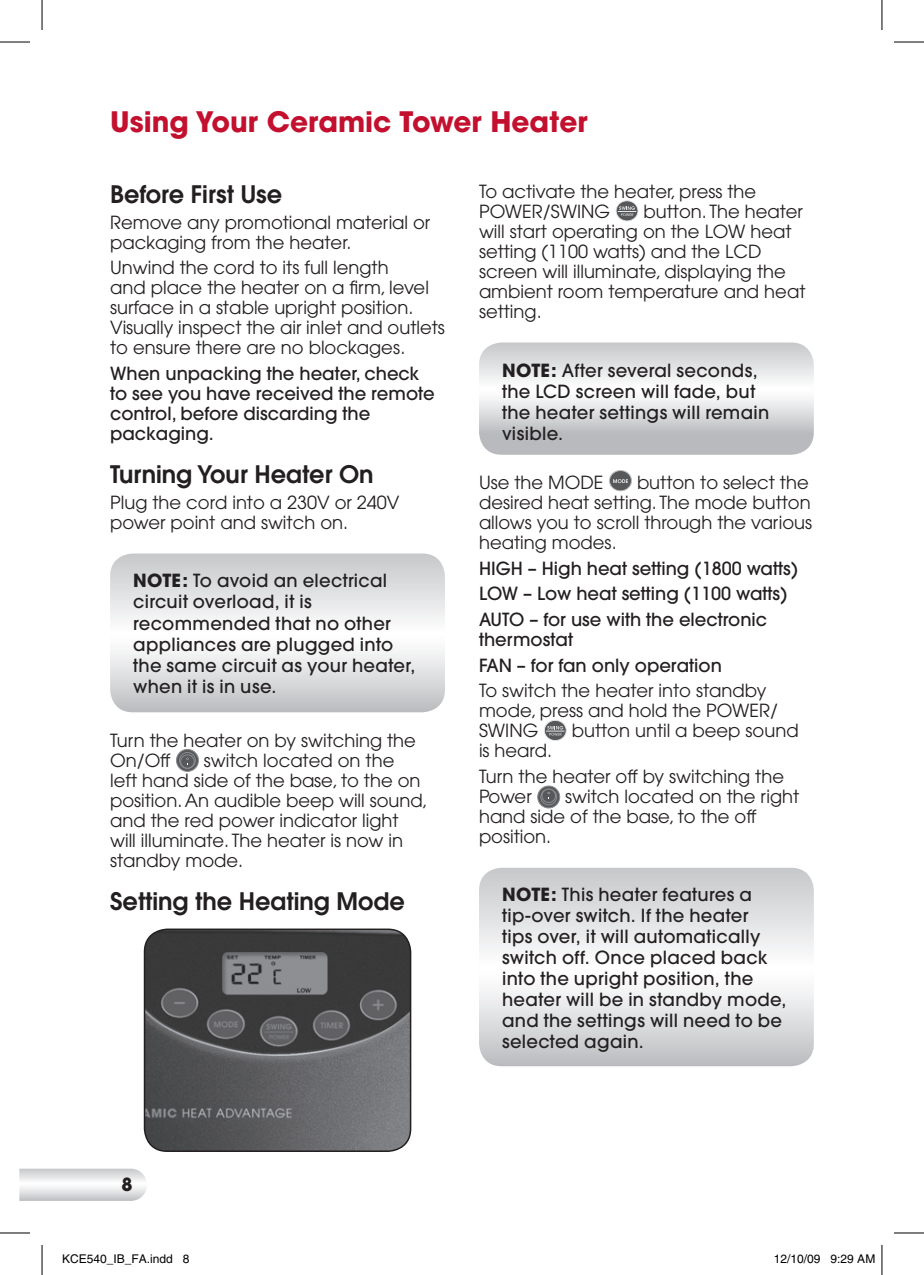
<style>
.page{position:relative;width:924px;height:1275px;background:#fff}
.page>*{position:absolute;margin:0;border:0;box-sizing:border-box;transform-origin:0 0}
.t1{font:700 28px "Avant Garde";color:#c3102f}
.t2{font:600 24px "Avant Garde";color:#231f20}
.t3{font:18px/20px "Avant Garde";color:#231f20}
.t4{font:500 18px/21px "Avant Garde";letter-spacing:.015em;color:#231f20}
.t5{font:700 18px "Avant Garde";color:#231f20}
.t6{font:12px "Helvetica";color:#000}
.s1{font-weight:700}
</style>
<div class="page">
<svg style="left:19px;top:1168px;width:127px;height:32px"></svg>
<svg style="left:615px;top:201px;width:22px;height:20px"></svg>
<div style="left:615px;top:200px;width:23px;height:21px;border:1px solid #e6e7e9;border-radius:50%"></div>
<svg style="left:617px;top:206px;width:18px;height:11px"></svg>
<svg style="left:479px;top:342px;width:334px;height:113px"></svg>
<div style="left:609px;top:470px;width:22px;height:21px;background:#57585a;border-radius:50%"></div>
<div style="left:609px;top:470px;width:22px;height:21px;border:1px solid #bcbdc0;border-radius:50%"></div>
<svg style="left:613px;top:479px;width:14px;height:4px"></svg>
<svg style="left:544px;top:720px;width:22px;height:20px"></svg>
<div style="left:543px;top:720px;width:23px;height:21px;border:1px solid #e6e7e9;border-radius:50%"></div>
<svg style="left:546px;top:725px;width:18px;height:11px"></svg>
<svg style="left:537px;top:786px;width:22px;height:22px"></svg>
<div style="left:537px;top:785px;width:22px;height:23px;border:1px solid #8b8d90;border-radius:50%"></div>
<svg style="left:540px;top:789px;width:16px;height:16px"></svg>
<div style="left:540px;top:788px;width:16px;height:17px;border:1px solid #8b8d90;border-radius:50%"></div>
<svg style="left:541px;top:789px;width:14px;height:13px"></svg>
<div style="left:541px;top:788px;width:14px;height:15px;border:1px solid #8b8d90;border-radius:50%"></div>
<svg style="left:479px;top:867px;width:334px;height:199px"></svg>
<svg style="left:110px;top:553px;width:335px;height:159px"></svg>
<svg style="left:176px;top:749px;width:22px;height:22px"></svg>
<div style="left:176px;top:749px;width:23px;height:22px;border:1px solid #8b8d90;border-radius:50%"></div>
<svg style="left:179px;top:752px;width:16px;height:16px"></svg>
<div style="left:179px;top:752px;width:17px;height:16px;border:1px solid #8b8d90;border-radius:50%"></div>
<div style="left:180px;top:754px;width:14px;height:14px;border:1px solid #8b8d90;border-radius:50%"></div>
<svg style="left:186px;top:757px;width:2px;height:8px"></svg>
<img style="left:144px;top:929px;width:266px;height:222px">
<div style="left:144px;top:928px;width:267px;height:224px;border:2px solid #231f20;border-radius:23px"></div>
<hr style="left:0;top:42px;width:30px;height:1px;background:#000">
<hr style="left:893px;top:42px;width:30px;height:1px;background:#000">
<hr style="left:0;top:1232px;width:30px;height:1px;background:#000">
<hr style="left:893px;top:1232px;width:30px;height:1px;background:#000">
<hr style="left:42px;top:0;width:1px;height:30px;background:#000">
<hr style="left:42px;top:1245px;width:1px;height:30px;background:#000">
<hr style="left:881px;top:0;width:1px;height:30px;background:#000">
<hr style="left:881px;top:1245px;width:1px;height:30px;background:#000">
<h1 class="t1" style="left:110px;top:104px;width:479px">Using Your Ceramic Tower Heater</h1>
<h2 class="t2" style="left:110px;top:178px;width:173px">Before First Use</h2>
<p class="t3" style="left:110px;top:212px;width:321px">Remove any promotional material or packaging from the heater.</p>
<p class="t3" style="left:110px;top:258px;width:336px">Unwind the cord to its full length<br>and place the heater on a firm, level surface in a stable upright position.<br>Visually inspect the air inlet and outlets to ensure there are no blockages.</p>
<p class="t4" style="left:110px;top:363px;width:326px;line-height:20px">When unpacking the heater, check to see you have received the remote control, before discarding the packaging.</p>
<h2 class="t2" style="left:110px;top:459px;width:265px">Turning Your Heater On</h2>
<p class="t3" style="left:110px;top:492px;width:291px">Plug the cord into a 230V or 240V power point and switch on.</p>
<p class="t4" style="left:133px;top:570px;width:284px"><span class="s1">NOTE:</span> To avoid an electrical circuit overload, it is recommended that no other appliances are plugged into the same circuit as your heater, when it is in use.</p>
<p class="t3" style="left:110px;top:730px;width:307px">Turn the heater on by switching the<br>On/Off</p>
<p class="t3" style="left:110px;top:750px;width:319px;text-indent:94px">switch located on the<br>left hand side of the base, to the on position. An audible beep will sound, and the red power indicator light will illuminate. The heater is now in standby mode.</p>
<h2 class="t2" style="left:110px;top:885px;width:296px">Setting the Heating Mode</h2>
<p class="t3" style="left:479px;top:181px;width:279px">To activate the heater, press the<br>POWER/SWING</p>
<p class="t3" style="left:479px;top:201px;width:328px;text-indent:164px">button. The heater will start operating on the LOW heat setting (1100 watts) and the LCD screen will illuminate, displaying the ambient room temperature and heat setting.</p>
<p class="t4" style="left:502px;top:359px;width:269px"><span class="s1">NOTE:</span> After several seconds, the LCD screen will fade, but the heater settings will remain visible.</p>
<p class="t3" style="left:479px;top:472px;width:126px">Use the MODE</p>
<p class="t3" style="left:479px;top:472px;width:334px;text-indent:158px">button to select the desired heat setting. The mode button allows you to scroll through the various heating modes.</p>
<p class="t4" style="left:479px;top:555px;width:320px;line-height:25.6px">HIGH – High heat setting (1800 watts)<br>LOW – Low heat setting (1100 watts)<br>AUTO – for use with the electronic</p>
<p class="t4" style="left:479px;top:626px;width:244px;line-height:25.6px">thermostat<br>FAN – for fan only operation</p>
<p class="t3" style="left:479px;top:681px;width:300px">To switch the heater into standby mode, press and hold the POWER/<br>SWING</p>
<p class="t3" style="left:571px;top:721px;width:228px">button until a beep sound</p>
<p class="t3" style="left:479px;top:738px;width:306px;line-height:25.6px">is heard.<br>Turn the heater off by switching the</p>
<p class="t3" style="left:479px;top:786px;width:54px">Power</p>
<p class="t3" style="left:479px;top:786px;width:321px;text-indent:86px">switch located on the right hand side of the base, to the off position.</p>
<p class="t4" style="left:502px;top:883px;width:286px"><span class="s1">NOTE:</span> This heater features a tip-over switch. If the heater<br>tips over, it will automatically switch off. Once placed back into the upright position, the heater will be in standby mode, and the settings will need to be selected again.</p>
<p class="t5" style="left:121px;top:1173px;width:13px">8</p>
<p class="t6" style="left:62px;top:1251px;width:129px">KCE540_IB_FA.indd 8</p>
<p class="t6" style="left:773px;top:1251px;width:103px">12/10/09 9:29 AM</p>
</div>
